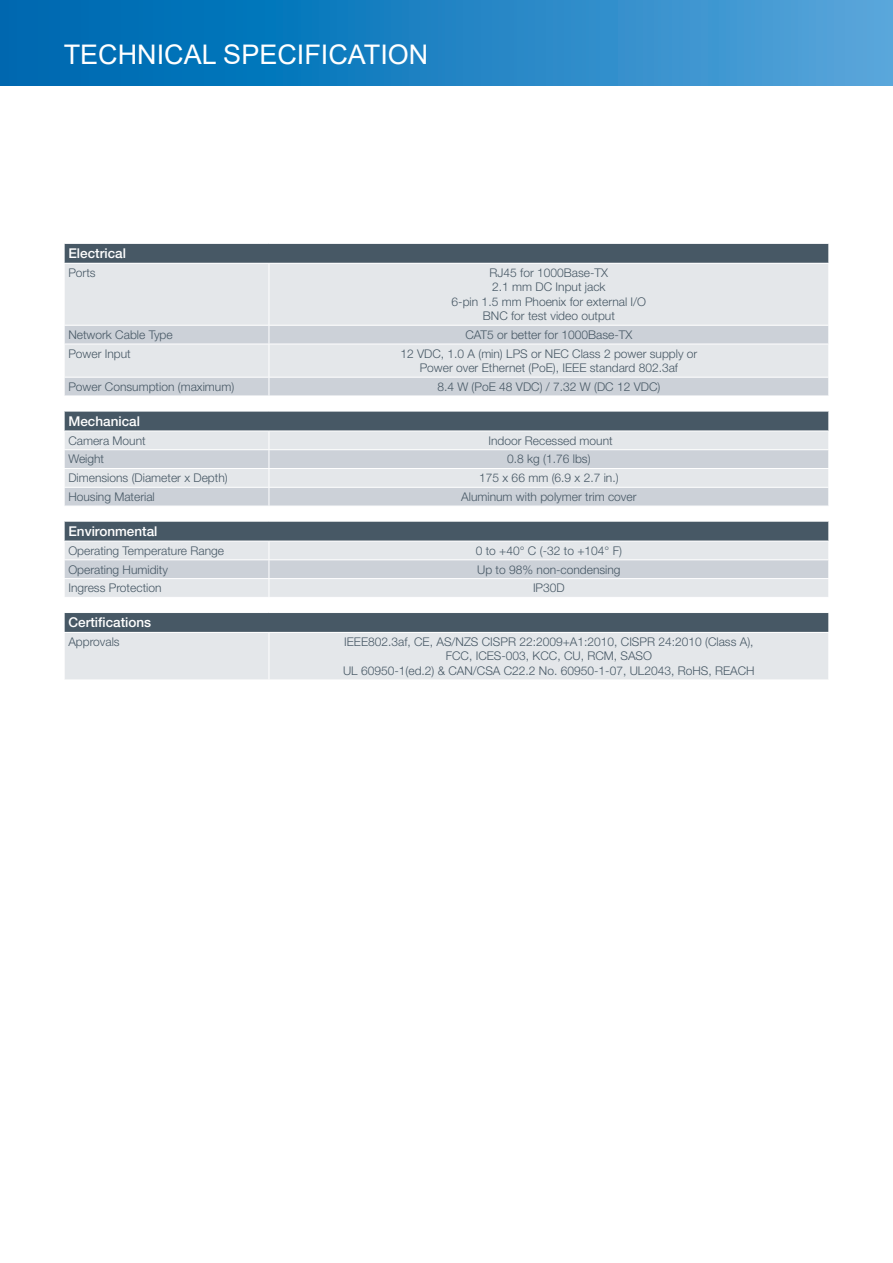
<style>
.page{position:relative;width:893px;height:1263px;background:#fff}
.page>*{position:absolute;margin:0;border:0;box-sizing:border-box;transform-origin:0 0}
.t1{font:27px "Arial";color:#fff}
.t2{font:500 13.5px "Helvetica Neue LT Std";color:#fff}
.Cell_Body{font:300 12px/14.4px "Helvetica Neue LT Std";color:#475865;text-align:center}
</style>
<div class="page">
<div style="left:64px;top:243px;width:765px;height:20px;background:#475865"></div>
<div style="left:65px;top:264px;width:763px;height:61px;background:#e4e7ea"></div>
<svg style="left:65px;top:326px;width:763px;height:70px;background:#d8dce1"></svg>
<hr style="left:64px;top:243px;width:205px;height:1px;background:#fff">
<svg style="left:64px;top:244px;width:1px;height:19px"></svg>
<hr style="left:269px;top:243px;width:560px;height:1px;background:#fff">
<svg style="left:828px;top:244px;width:1px;height:19px"></svg>
<hr style="left:269px;top:264px;width:1px;height:61px;background:#fff">
<svg style="left:64px;top:326px;width:1px;height:18px"></svg>
<svg style="left:269px;top:326px;width:1px;height:18px"></svg>
<svg style="left:828px;top:326px;width:1px;height:18px"></svg>
<hr style="left:64px;top:344px;width:205px;height:1px;background:#fff">
<hr style="left:269px;top:344px;width:560px;height:1px;background:#fff">
<hr style="left:269px;top:344px;width:1px;height:33px;background:#fff">
<hr style="left:64px;top:377px;width:205px;height:1px;background:#fff">
<svg style="left:64px;top:378px;width:1px;height:18px"></svg>
<hr style="left:269px;top:377px;width:560px;height:1px;background:#fff">
<svg style="left:269px;top:378px;width:1px;height:18px"></svg>
<svg style="left:828px;top:378px;width:1px;height:18px"></svg>
<svg style="left:64px;top:411px;width:765px;height:95px;background:#bdc4ca"></svg>
<svg style="left:64px;top:522px;width:765px;height:75px;background:#b8bfc5"></svg>
<svg style="left:64px;top:613px;width:765px;height:66px;background:#b6bdc3"></svg>
<hr style="left:269px;top:633px;width:1px;height:46px;background:#fff">
<hr style="left:64px;top:632px;width:205px;height:1px;background:#fff">
<hr style="left:64px;top:633px;width:1px;height:46px;background:#fff">
<hr style="left:269px;top:632px;width:560px;height:1px;background:#fff">
<hr style="left:828px;top:633px;width:1px;height:46px;background:#fff">
<div style="left:0;top:0;width:893px;height:85px;background:linear-gradient(to right,#0065ae,#55a4da)"></div>
<p class="t1" style="left:64px;top:36px;width:366px">TECHNICAL SPECIFICATION</p>
<p class="t2" style="left:68px;top:245px;width:59px">Electrical</p>
<p class="Cell_Body" style="left:68px;top:265px;width:29px">Ports</p>
<p class="Cell_Body" style="left:452px;top:265px;width:196px">RJ45 for 1000Base-TX<br>2.1 mm DC Input jack<br>6-pin 1.5 mm Phoenix for external I/O<br>BNC for test video output</p>
<p class="Cell_Body" style="left:68px;top:327px;width:106px">Network Cable Type</p>
<p class="Cell_Body" style="left:465px;top:327px;width:169px">CAT5 or better for 1000Base-TX</p>
<p class="Cell_Body" style="left:68px;top:346px;width:64px">Power Input</p>
<p class="Cell_Body" style="left:400px;top:346px;width:298px">12 VDC, 1.0 A (min) LPS or NEC Class 2 power supply or<br>Power over Ethernet (PoE), IEEE standard 802.3af</p>
<p class="Cell_Body" style="left:68px;top:379px;width:167px">Power Consumption (maximum)</p>
<p class="Cell_Body" style="left:437px;top:379px;width:224px">8.4 W (PoE 48 VDC) / 7.32 W (DC 12 VDC)</p>
<p class="t2" style="left:68px;top:413px;width:73px">Mechanical</p>
<p class="Cell_Body" style="left:68px;top:433px;width:79px">Camera Mount</p>
<p class="Cell_Body" style="left:488px;top:433px;width:126px">Indoor Recessed mount</p>
<p class="Cell_Body" style="left:68px;top:452px;width:37px">Weight</p>
<p class="Cell_Body" style="left:507px;top:452px;width:85px">0.8 kg (1.76 lbs)</p>
<p class="Cell_Body" style="left:68px;top:470px;width:161px">Dimensions (Diameter x Depth)</p>
<p class="Cell_Body" style="left:479px;top:470px;width:141px">175 x 66 mm (6.9 x 2.7 in.)</p>
<p class="Cell_Body" style="left:68px;top:489px;width:88px">Housing Material</p>
<p class="Cell_Body" style="left:461px;top:489px;width:177px">Aluminum with polymer trim cover</p>
<p class="t2" style="left:68px;top:523px;width:91px">Environmental</p>
<p class="Cell_Body" style="left:68px;top:543px;width:157px">Operating Temperature Range</p>
<p class="Cell_Body" style="left:476px;top:543px;width:148px">0 to +40° C (-32 to +104° F)</p>
<p class="Cell_Body" style="left:68px;top:562px;width:101px">Operating Humidity</p>
<p class="Cell_Body" style="left:477px;top:562px;width:145px">Up to 98% non-condensing</p>
<p class="Cell_Body" style="left:68px;top:580px;width:95px">Ingress Protection</p>
<p class="Cell_Body" style="left:533px;top:580px;width:33px">IP30D</p>
<p class="t2" style="left:68px;top:614px;width:84px">Certifications</p>
<p class="Cell_Body" style="left:68px;top:634px;width:53px">Approvals</p>
<p class="Cell_Body" style="left:344px;top:634px;width:411px">IEEE802.3af, CE, AS/NZS CISPR 22:2009+A1:2010, CISPR 24:2010 (Class A),</p>
<p class="Cell_Body" style="left:446px;top:649px;width:208px">FCC, ICES-003, KCC, CU, RCM, SASO</p>
<p class="Cell_Body" style="left:343px;top:663px;width:413px">UL 60950-1(ed.2) &amp; CAN/CSA C22.2 No. 60950-1-07, UL2043, RoHS, REACH</p>
</div>
